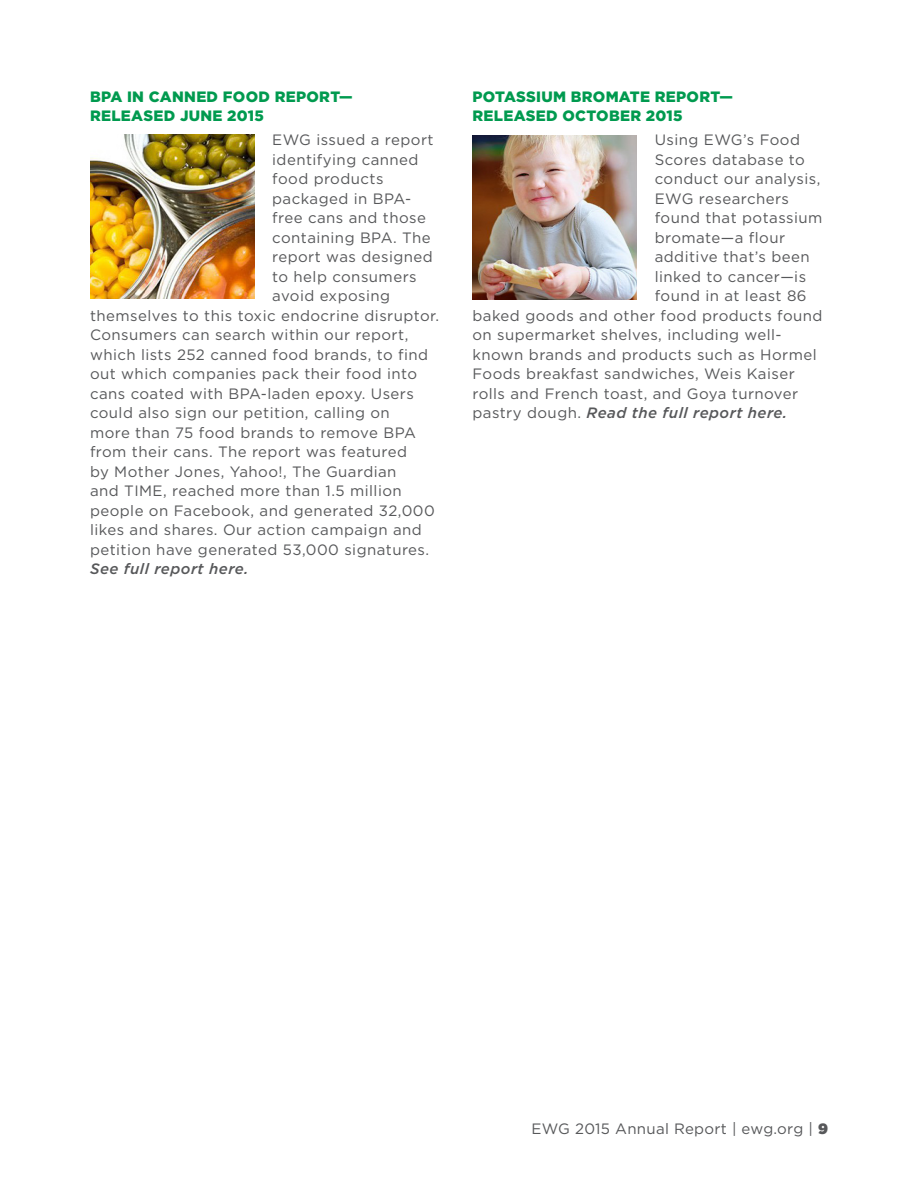
<style>
.page{position:relative;width:918px;height:1188px;background:#fff}
.page>*{position:absolute;margin:0;border:0;box-sizing:border-box;transform-origin:0 0}
.body{font:15px "Gotham";letter-spacing:.03em;color:#57585a}
.Sub_Sub_Titles{font:900 15px/19.5px "Gotham";letter-spacing:.02em;color:#009a4f}
.body-2{font:italic 500 15px "Gotham";letter-spacing:.03em;color:#57585a}
.s1{font-weight:400;font-style:normal}
.s2{font-weight:900}
</style>
<div class="page">
<img style="left:90px;top:134px;width:164px;height:164px">
<img style="left:472px;top:135px;width:165px;height:164px">
<p class="Sub_Sub_Titles" style="left:90px;top:87px;width:264px">BPA IN CANNED FOOD REPORT—<br>RELEASED JUNE 2015</p>
<p class="body" style="left:272px;top:131px;width:163px">EWG issued a report</p>
<p class="body" style="left:272px;top:150px;width:148px">identifying canned</p>
<p class="body" style="left:272px;top:170px;width:113px">food products</p>
<p class="body" style="left:272px;top:189px;width:141px">packaged in BPA-</p>
<p class="body" style="left:272px;top:209px;width:155px">free cans and those</p>
<p class="body" style="left:272px;top:228px;width:160px">containing BPA. The</p>
<p class="body" style="left:272px;top:248px;width:162px">report was designed</p>
<p class="body" style="left:272px;top:267px;width:146px">to help consumers</p>
<p class="body" style="left:272px;top:287px;width:119px">avoid exposing</p>
<p class="body" style="left:90px;top:306px;width:351px">themselves to this toxic endocrine disruptor.</p>
<p class="body" style="left:90px;top:326px;width:320px">Consumers can search within our report,</p>
<p class="body" style="left:90px;top:345px;width:340px">which lists 252 canned food brands, to find</p>
<p class="body" style="left:90px;top:365px;width:329px">out which companies pack their food into</p>
<p class="body" style="left:90px;top:384px;width:325px">cans coated with BPA-laden epoxy. Users</p>
<p class="body" style="left:90px;top:404px;width:301px">could also sign our petition, calling on</p>
<p class="body" style="left:90px;top:423px;width:327px">more than 75 food brands to remove BPA</p>
<p class="body" style="left:90px;top:443px;width:319px">from their cans. The report was featured</p>
<p class="body" style="left:90px;top:462px;width:308px">by Mother Jones, Yahoo!, The Guardian</p>
<p class="body" style="left:90px;top:482px;width:313px">and TIME, reached more than 1.5 million</p>
<p class="body" style="left:90px;top:501px;width:346px">people on Facebook, and generated 32,000</p>
<p class="body" style="left:90px;top:521px;width:333px">likes and shares. Our action campaign and</p>
<p class="body" style="left:90px;top:540px;width:341px">petition have generated 53,000 signatures.</p>
<p class="body-2" style="left:90px;top:559px;width:160px">See full report here.</p>
<p class="Sub_Sub_Titles" style="left:472px;top:87px;width:262px">POTASSIUM BROMATE REPORT—<br>RELEASED OCTOBER 2015</p>
<p class="body" style="left:655px;top:131px;width:147px">Using EWG’s Food</p>
<p class="body" style="left:655px;top:150px;width:152px">Scores database to</p>
<p class="body" style="left:655px;top:170px;width:167px">conduct our analysis,</p>
<p class="body" style="left:655px;top:189px;width:136px">EWG researchers</p>
<p class="body" style="left:655px;top:209px;width:169px">found that potassium</p>
<p class="body" style="left:655px;top:228px;width:132px">bromate—a flour</p>
<p class="body" style="left:655px;top:248px;width:157px">additive that’s been</p>
<p class="body" style="left:655px;top:267px;width:153px">linked to cancer—is</p>
<p class="body" style="left:655px;top:287px;width:153px">found in at least 86</p>
<p class="body" style="left:472px;top:306px;width:352px">baked goods and other food products found</p>
<p class="body" style="left:472px;top:326px;width:311px">on supermarket shelves, including well-</p>
<p class="body" style="left:472px;top:345px;width:346px">known brands and products such as Hormel</p>
<p class="body" style="left:472px;top:365px;width:324px">Foods breakfast sandwiches, Weis Kaiser</p>
<p class="body" style="left:472px;top:384px;width:327px">rolls and French toast, and Goya turnover</p>
<p class="body-2" style="left:472px;top:403px;width:316px"><span class="s1">pastry dough.</span> Read the full report here.</p>
<p class="body" style="left:531px;top:1119px;width:298px">EWG 2015 Annual Report | ewg.org | <span class="s2">9</span></p>
</div>
